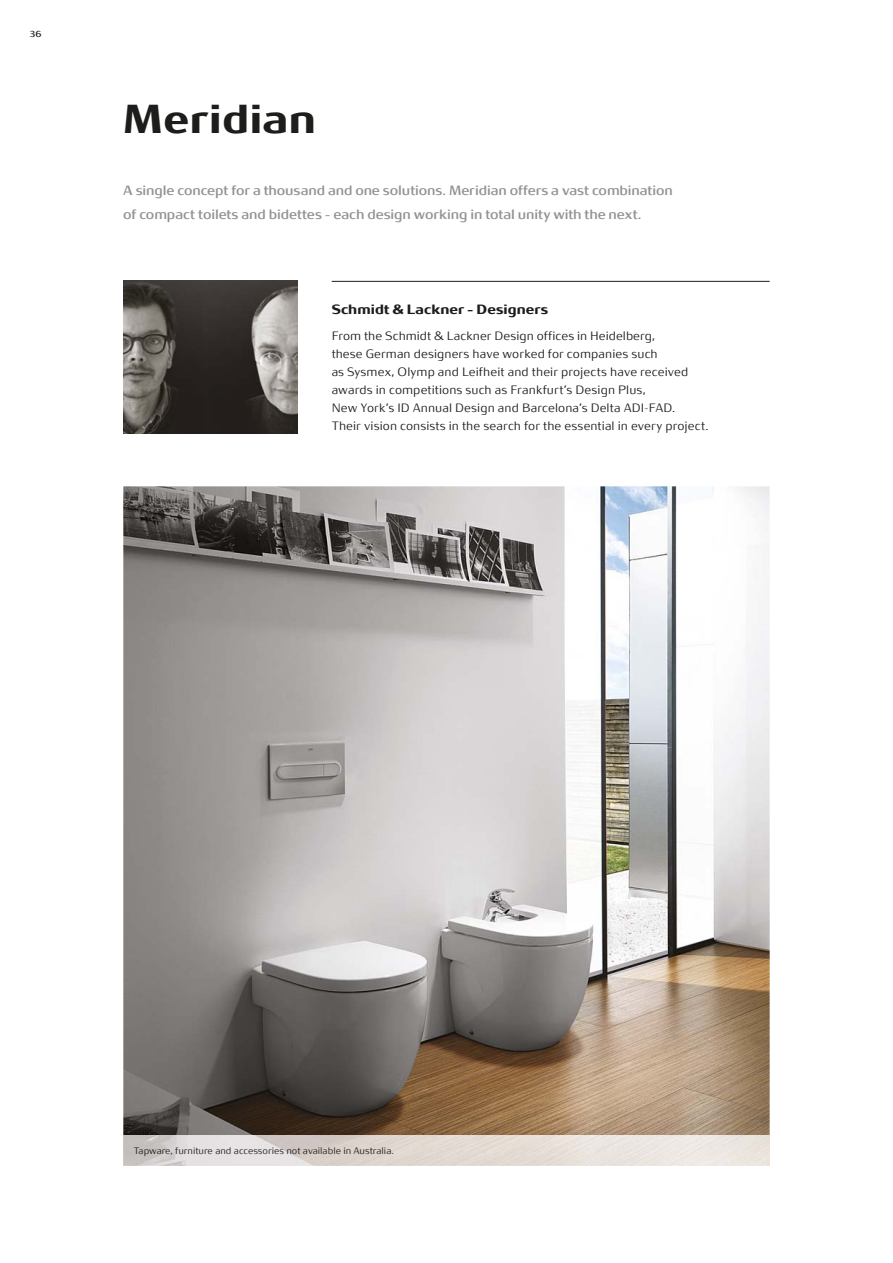
<style>
.page{position:relative;width:893px;height:1263px;background:#fff}
.page>*{position:absolute;margin:0;border:0;box-sizing:border-box;transform-origin:0 0}
.t1{font:700 45px "Roca";letter-spacing:.015em;color:#1d1d1b}
.t2{font:15px/24px "Roca";letter-spacing:-.01em;color:#929292}
.t3{font:700 15px "Roca";letter-spacing:.005em;color:#1d1d1b}
.t4{font:300 13.5px/18px "Roca";letter-spacing:.005em;color:#1d1d1b}
.t5{font:300 10.5px "Roca";color:#1d1d1b}
.t6{font:9.75px "Roca";color:#1d1d1b}
</style>
<div class="page">
<img style="left:123px;top:486px;width:647px;height:649px">
<img style="left:123px;top:1135px;width:647px;height:30px">
<img style="left:123px;top:281px;width:175px;height:152px">
<hr style="left:332px;top:281px;width:438px;height:1px;background:#1d1d1b">
<p class="t6" style="left:30px;top:30px;width:13px">36</p>
<h1 class="t1" style="left:123px;top:101px;width:194px">Meridian</h1>
<p class="t2" style="left:123px;top:179px;width:551px">A single concept for a thousand and one solutions. Meridian offers a vast combination of compact toilets and bidettes – each design working in total unity with the next.</p>
<p class="t3" style="left:332px;top:303px;width:218px">Schmidt &amp; Lackner – Designers</p>
<p class="t4" style="left:332px;top:328px;width:378px">From the Schmidt &amp; Lackner Design offices in Heidelberg,<br>these German designers have worked for companies such<br>as Sysmex, Olymp and Leifheit and their projects have received awards in competitions such as Frankfurt’s Design Plus,<br>New York’s ID Annual Design and Barcelona’s Delta ADI-FAD.<br>Their vision consists in the search for the essential in every project.</p>
<p class="t5" style="left:134px;top:1147px;width:261px">Tapware, furniture and accessories not available in Australia.</p>
</div>
